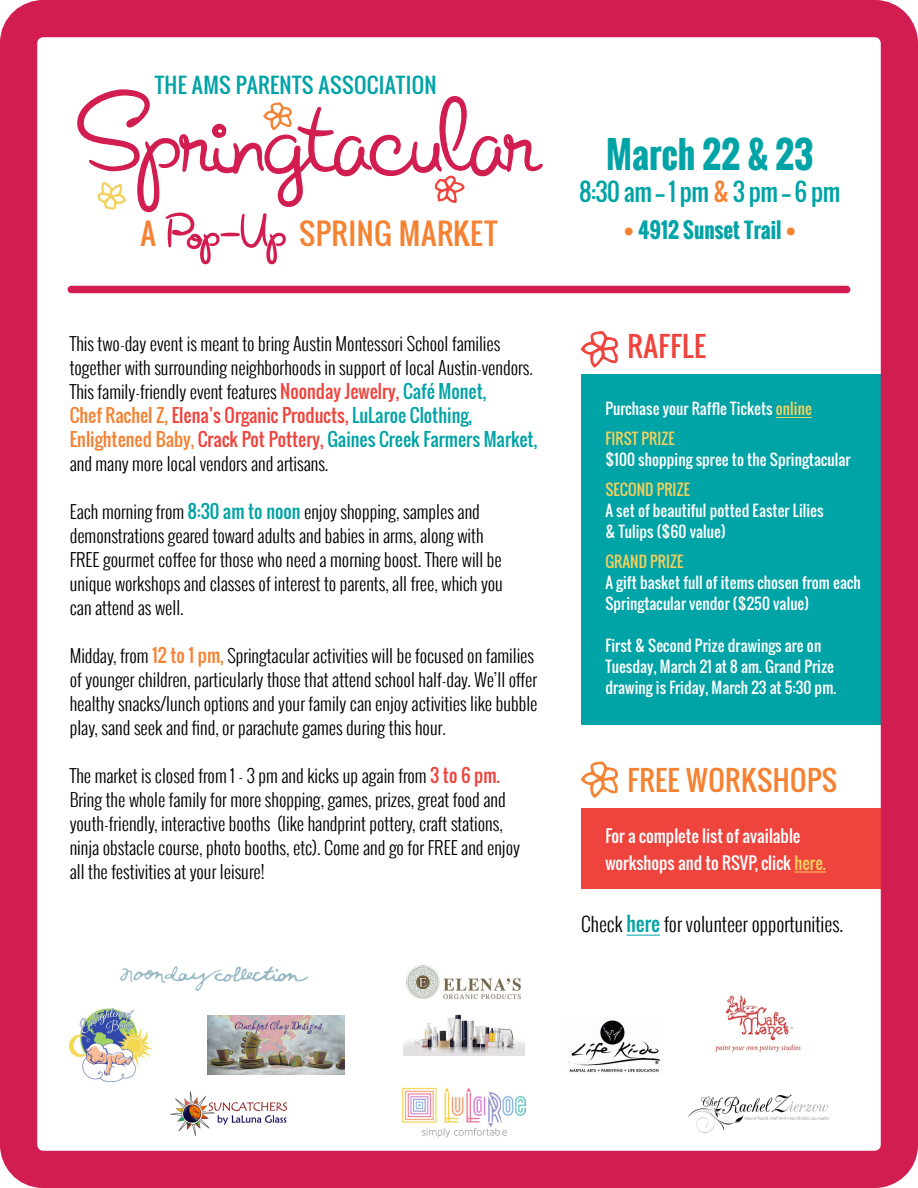
<style>
.page{position:relative;width:918px;height:1188px;background:#fff}
.page>*{position:absolute;margin:0;border:0;box-sizing:border-box;transform-origin:0 0}
.t1{font:700 36px "Oswald";color:#00a3a6}
.t2{font:28.65px "Oswald";letter-spacing:.015em;color:#f58232;scale:1.05 1}
.t3{font:27px "Oswald";letter-spacing:.015em;color:#f58232;scale:1.05 1}
.t4{font:27px "Oswald";letter-spacing:.015em;color:#ef433d;scale:1.05 1}
.t5{font:24px "Oswald";letter-spacing:-.02em;color:#00a3a6}
.t6{font:700 21px "Oswald";color:#00a3a6}
.t7{font:20.55px "Oswald";letter-spacing:.015em;color:#00a3a6;scale:1.05 1}
.t8{font:300 19.5px "Oswald";color:#000}
.t9{font:300 18px/24px "Oswald";color:#000}
.t10{font:16.5px/27px "Oswald";color:#fff}
.t11{font:15px/21px "Oswald";letter-spacing:.005em;color:#fff}
.t12{font:15px "Oswald";letter-spacing:.005em;color:#f4d15e}
.s1{font-weight:400;color:#ef433d}
.s2{font-weight:400;color:#00a3a6}
.s3{font-weight:400;color:#f58232}
.s4{color:#f58232}
.s5{color:#f4d15e}
</style>
<div class="page">
<div style="left:581px;top:808px;width:316px;height:81px;background:#ef433d"></div>
<div style="left:581px;top:374px;width:316px;height:351px;background:#00a3a6"></div>
<svg style="left:77px;top:89px;width:466px;height:124px"></svg>
<svg style="left:98px;top:182px;width:28px;height:28px"></svg>
<svg style="left:263px;top:102px;width:29px;height:29px"></svg>
<svg style="left:434px;top:175px;width:31px;height:28px"></svg>
<div style="left:0;top:0;width:918px;height:1188px;border:37px solid #d11d4f;border-radius:25px"></div>
<div style="left:71px;top:286px;width:776px;height:7px;background:#d11d4f"></div>
<hr style="left:776px;top:417px;width:36px;height:1px;background:#f4d15e">
<svg style="left:165px;top:207px;width:122px;height:58px"></svg>
<img style="left:120px;top:966px;width:189px;height:25px">
<img style="left:715px;top:995px;width:86px;height:57px">
<img style="left:567px;top:1020px;width:93px;height:53px">
<img style="left:69px;top:1009px;width:82px;height:72px">
<img style="left:171px;top:1091px;width:117px;height:44px">
<img style="left:207px;top:1016px;width:138px;height:58px">
<img style="left:403px;top:1088px;width:123px;height:50px">
<img style="left:404px;top:1014px;width:121px;height:41px">
<img style="left:407px;top:966px;width:114px;height:34px">
<img style="left:688px;top:1094px;width:142px;height:39px">
<svg style="left:580px;top:331px;width:38px;height:37px"></svg>
<hr style="left:626px;top:935px;width:34px;height:1px;background:#00a3a6">
<hr style="left:794px;top:872px;width:32px;height:1px;background:#f4d15e">
<svg style="left:580px;top:761px;width:38px;height:37px"></svg>
<p class="t7" style="left:155px;top:70px;width:270px">THE AMS PARENTS ASSOCIATION</p>
<h2 class="t2" style="left:141px;top:212px;width:16px">A</h2>
<h2 class="t2" style="left:299px;top:212px;width:190px">SPRING MARKET</h2>
<p class="t9" style="left:70px;top:331px;width:469px">This two-day event is meant to bring Austin Montessori School families together with surrounding neighborhoods in support of local Austin-vendors.<br>This family-friendly event features <span class="s1">Noonday Jewelry,</span> <span class="s2">Café Monet,<br></span><span class="s3">Chef Rachel Z,</span> <span class="s1">Elena’s Organic Products,</span> <span class="s2">LuLaroe Clothing, </span><span class="s3">Enlightened Baby,</span> <span class="s1">Crack Pot Pottery,</span> <span class="s2">Gaines Creek Farmers Market, </span>and many more local vendors and artisans.</p>
<p class="t9" style="left:70px;top:499px;width:435px">Each morning from <span class="s2">8:30 am to noon</span> enjoy shopping, samples and demonstrations geared toward adults and babies in arms, along with FREE gourmet coffee for those who need a morning boost. There will be unique workshops and classes of interest to parents, all free, which you can attend as well.</p>
<p class="t9" style="left:70px;top:643px;width:469px">Midday, from <span class="s3">12 to 1 pm,</span> Springtacular activities will be focused on families of younger children, particularly those that attend school half-day. We’ll offer healthy snacks/lunch options and your family can enjoy activities like bubble play, sand seek and find, or parachute games during this hour.</p>
<p class="t9" style="left:70px;top:763px;width:452px">The market is closed from 1 - 3 pm and kicks up again from <span class="s1">3 to 6 pm.<br></span>Bring the whole family for more shopping, games, prizes, great food and youth-friendly, interactive booths (like handprint pottery, craft stations, ninja obstacle course, photo booths, etc). Come and go for FREE and enjoy all the festivities at your leisure!</p>
<h1 class="t1" style="left:606px;top:128px;width:209px">March 22 &amp; 23</h1>
<h3 class="t5" style="left:579px;top:174px;width:263px">8:30 am –— 1 pm <span class="s4">&amp;</span> 3 pm –— 6 pm</h3>
<p class="t6" style="left:624px;top:215px;width:174px"><span class="s4">•</span> 4912 Sunset Trail <span class="s4">•</span></p>
<h3 class="t4" style="left:628px;top:326px;width:76px">RAFFLE</h3>
<p class="t11" style="left:605px;top:394px;width:208px;line-height:30px">Purchase your Raffle Tickets <span class="s5">online<br>FIRST PRIZE</span></p>
<p class="t11" style="left:605px;top:449px;width:247px">$100 shopping spree to the Springtacular</p>
<p class="t12" style="left:605px;top:478px;width:86px">SECOND PRIZE</p>
<p class="t11" style="left:605px;top:500px;width:220px">A set of beautiful potted Easter Lilies &amp; Tulips ($60 value)</p>
<p class="t12" style="left:605px;top:550px;width:80px">GRAND PRIZE</p>
<p class="t11" style="left:605px;top:572px;width:257px">A gift basket full of items chosen from each<br>Springtacular vendor ($250 value)</p>
<p class="t11" style="left:605px;top:635px;width:232px">First &amp; Second Prize drawings are on<br>Tuesday, March 21 at 8 am. Grand Prize drawing is Friday, March 23 at 5:30 pm.</p>
<h3 class="t3" style="left:628px;top:760px;width:201px">FREE WORKSHOPS</h3>
<p class="t10" style="left:605px;top:822px;width:222px">For a complete list of available workshops and to RSVP, click <span class="s5">here.</span></p>
<p class="t8" style="left:581px;top:910px;width:264px">Check <span class="s2">here</span> for volunteer opportunities.</p>
</div>
